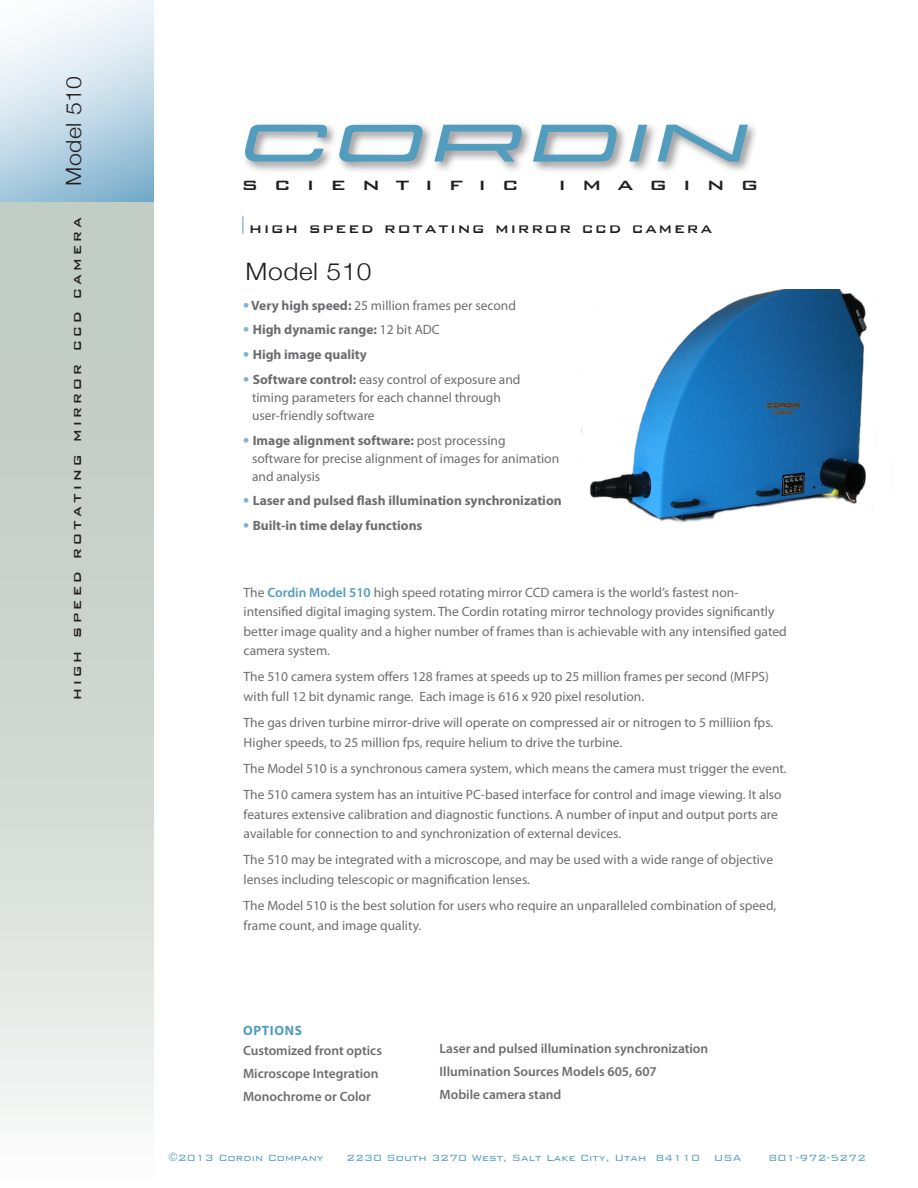
<style>
.page{position:relative;width:918px;height:1188px;background:#fff}
.page>*{position:absolute;margin:0;border:0;box-sizing:border-box;transform-origin:0 0}
.t1{font:300 24px "Helvetica Neue";letter-spacing:.02em;color:#231f20;scale:1.1 1}
.t2{font:300 21px "Helvetica Neue";letter-spacing:.02em;color:#231f20;scale:1.1 1}
.t3{font:500 18px "Bank Gothic";letter-spacing:.1em;color:#231f20}
.t4{font:500 18px "Bank Gothic";letter-spacing:.71em;color:#231f20;scale:1.2 1}
.t5{font:500 16.5px "Bank Gothic";letter-spacing:.2em;color:#231f20}
.Bullet_Points{font:13.5px/19.5px "Myriad Pro";color:#6c6d70}
.t6{font:600 13.5px "Myriad Pro";color:#6c6d70}
.Bullet_Points-2{font:700 13.5px "Myriad Pro";color:#6c6d70}
.t7{font:700 13.5px "Myriad Pro";letter-spacing:.05em;color:#529cbe}
.t8{font:300 12px "Bank Gothic";color:#529cbe}
.s1{font-weight:700;font-size:18px;color:#83b3cf}
.s2{font-weight:700}
.s3{font-size:18px;color:#83b3cf}
.s4{font-weight:400}
.s5{font-weight:600;color:#529cbe}
</style>
<div class="page">
<div style="left:241px;top:120px;width:518px;height:54px;background:#231f20;opacity:.5"></div>
<svg style="left:245px;top:125px;width:82px;height:37px"></svg>
<svg style="left:339px;top:125px;width:84px;height:37px"></svg>
<svg style="left:434px;top:125px;width:88px;height:37px;background:#9abbcb"></svg>
<svg style="left:533px;top:125px;width:84px;height:37px"></svg>
<svg style="left:629px;top:125px;width:18px;height:37px"></svg>
<svg style="left:658px;top:125px;width:90px;height:37px"></svg>
<svg style="left:0;top:0;width:153px;height:202px"></svg>
<div style="left:0;top:202px;width:153px;height:986px;background:linear-gradient(to bottom,#b7c3ba,#f1f3f2)"></div>
<svg style="left:242px;top:217px;width:1px;height:17px"></svg>
<img style="left:581px;top:290px;width:286px;height:233px">
<p class="t2" style="left:57px;top:186px;width:102px;rotate:-90deg">Model 510</p>
<p class="t5" style="left:64px;top:700px;width:485px;rotate:-90deg">high speed rotating mirror ccd camera</p>
<p class="t4" style="left:241px;top:171px;width:233px">SCIENTIFIC</p>
<p class="t4" style="left:558px;top:171px;width:169px">IMAGING</p>
<p class="t3" style="left:249px;top:215px;width:464px">high speed rotating mirror ccd camera</p>
<p class="t1" style="left:246px;top:252px;width:116px">Model 510</p>
<p class="Bullet_Points" style="left:243px;top:295px;width:275px"><span class="s1">•</span> <span class="s2">Very high speed:</span> 25 million frames per second</p>
<p class="Bullet_Points-2" style="left:243px;top:321px;width:198px"><span class="s3">•</span> High dynamic range: <span class="s4">12 bit ADC</span></p>
<p class="Bullet_Points-2" style="left:243px;top:346px;width:126px"><span class="s3">•</span> High image quality</p>
<p class="Bullet_Points" style="left:252px;top:370px;width:270px;line-height:18px;text-indent:-9px"><span class="s1">•</span> <span class="s2">Software control:</span> easy control of exposure and timing parameters for each channel through user-friendly software</p>
<p class="Bullet_Points" style="left:252px;top:431px;width:309px;line-height:18px;text-indent:-9px"><span class="s1">•</span> <span class="s2">Image alignment software:</span> post processing<br>software for precise alignment of images for animation and analysis</p>
<p class="Bullet_Points-2" style="left:243px;top:492px;width:320px"><span class="s3">•</span> Laser and pulsed flash illumination synchronization</p>
<p class="Bullet_Points-2" style="left:243px;top:517px;width:181px"><span class="s3">•</span> Built-in time delay functions</p>
<p class="Bullet_Points" style="left:244px;top:582px;width:545px">The <span class="s5">Cordin Model 510</span> high speed rotating mirror CCD camera is the world’s fastest non&shy;intensified digital imaging system. The Cordin rotating mirror technology provides significantly better image quality and a higher number of frames than is achievable with any intensified gated camera system.</p>
<p class="Bullet_Points" style="left:244px;top:667px;width:527px">The 510 camera system offers 128 frames at speeds up to 25 million frames per second (MFPS) with full 12 bit dynamic range. Each image is 616 x 920 pixel resolution.</p>
<p class="Bullet_Points" style="left:244px;top:713px;width:531px">The gas driven turbine mirror-drive will operate on compressed air or nitrogen to 5 milliion fps.<br>Higher speeds, to 25 million fps, require helium to drive the turbine.</p>
<p class="Bullet_Points" style="left:244px;top:758px;width:545px">The Model 510 is a synchronous camera system, which means the camera must trigger the event.</p>
<p class="Bullet_Points" style="left:244px;top:785px;width:540px">The 510 camera system has an intuitive PC-based interface for control and image viewing. It also features extensive calibration and diagnostic functions. A number of input and output ports are available for connection to and synchronization of external devices.</p>
<p class="Bullet_Points" style="left:244px;top:850px;width:531px">The 510 may be integrated with a microscope, and may be used with a wide range of objective lenses including telescopic or magnification lenses.</p>
<p class="Bullet_Points" style="left:244px;top:896px;width:534px">The Model 510 is the best solution for users who require an unparalleled combination of speed, frame count, and image quality.</p>
<p class="t7" style="left:243px;top:1022px;width:61px">OPTIONS</p>
<p class="t6" style="left:243px;top:1042px;width:140px">Customized front optics</p>
<p class="t6" style="left:243px;top:1065px;width:137px">Microscope Integration</p>
<p class="t6" style="left:243px;top:1088px;width:129px">Monochrome or Color</p>
<p class="t6" style="left:440px;top:1040px;width:270px">Laser and pulsed illumination synchronization</p>
<p class="t6" style="left:440px;top:1063px;width:219px">Illumination Sources Models 605, 607</p>
<p class="t6" style="left:440px;top:1086px;width:123px">Mobile camera stand</p>
<p class="t8" style="left:168px;top:1149px;width:157px">©2013 Cordin Company</p>
<p class="t8" style="left:346px;top:1149px;width:397px">2230 South 3270 West, Salt Lake City, Utah 84110 USA</p>
<p class="t8" style="left:769px;top:1149px;width:99px">801-972-5272</p>
</div>
